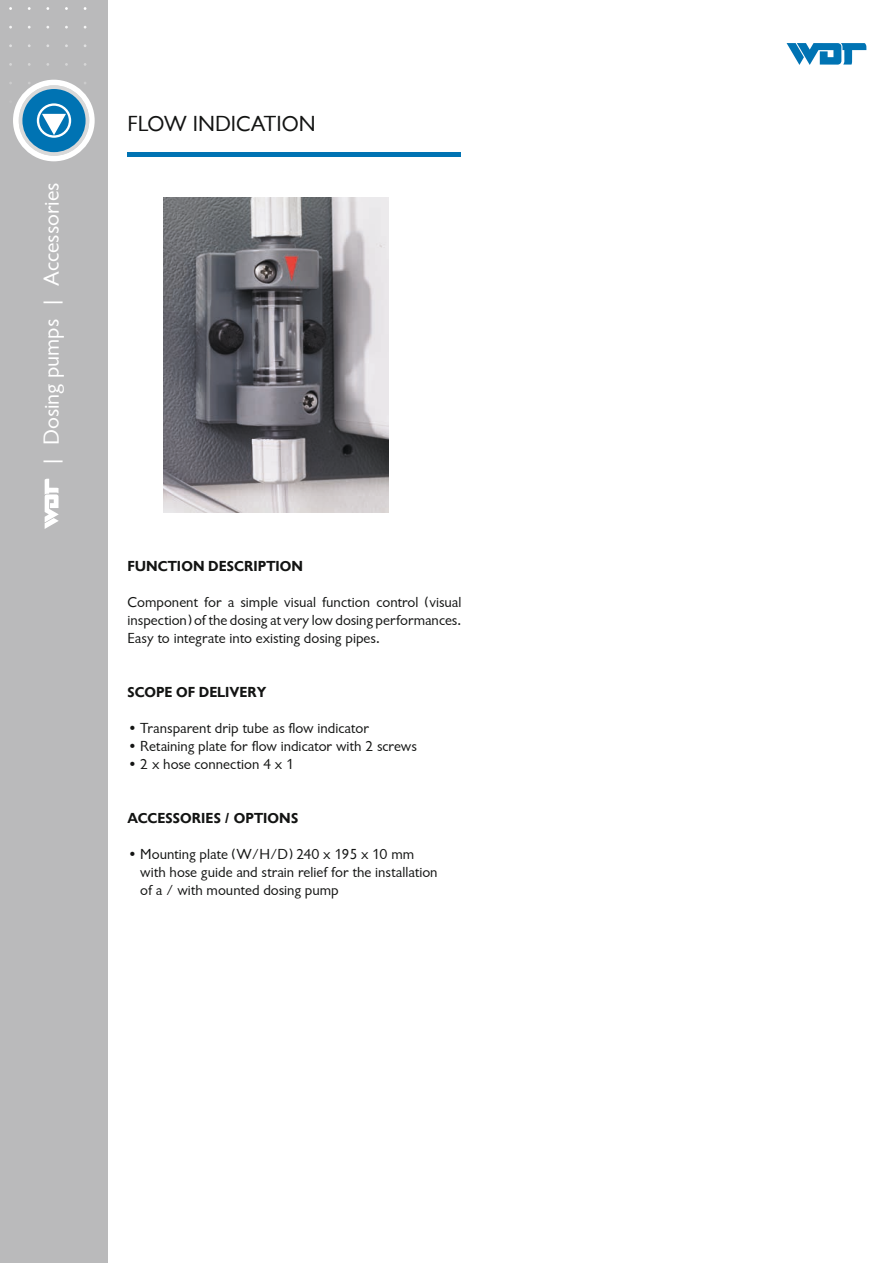
<style>
.page{position:relative;width:893px;height:1263px;background:#fff}
.page>*{position:absolute;margin:0;border:0;box-sizing:border-box;transform-origin:0 0}
.t1{font:22.5px "Chantilly Dsp";color:#fff}
.t2{font:22.5px "Chantilly Dsp";color:#131413}
.t3{font:15px/18px "Chantilly Dsp";color:#131413;text-align:justify}
.t4{font:700 15px "Chantilly Dsp";letter-spacing:.005em;color:#131413}
</style>
<div class="page">
<div style="left:0;top:0;width:107px;height:1263px;background:#bababb"></div>
<div style="left:13px;top:80px;width:82px;height:81px;background:#fff;border-radius:50%"></div>
<svg style="left:19px;top:82px;width:70px;height:74px"></svg>
<hr style="left:128px;top:153px;width:333px;height:4px;background:#0073b3">
<img style="left:163px;top:198px;width:225px;height:314px">
<svg style="left:786px;top:43px;width:80px;height:22px"></svg>
<svg style="left:45px;top:479px;width:14px;height:50px"></svg>
<h1 class="t1" style="left:39px;top:467px;width:286px;rotate:-90deg">| Dosing pumps | Accessories</h1>
<h1 class="t2" style="left:128px;top:111px;width:190px">FLOW INDICATION</h1>
<p class="t4" style="left:128px;top:558px;width:177px">FUNCTION DESCRIPTION</p>
<p class="t3" style="left:128px;top:593px;width:335px">Component for a simple visual function control (visual inspection) of the dosing at very low dosing performances.<br>Easy to integrate into existing dosing pipes.</p>
<p class="t4" style="left:128px;top:684px;width:140px">SCOPE OF DELIVERY</p>
<p class="t3" style="left:128px;top:719px;width:243px">• Transparent drip tube as flow indicator</p>
<p class="t3" style="left:128px;top:737px;width:291px">• Retaining plate for flow indicator with 2 screws</p>
<p class="t3" style="left:128px;top:755px;width:168px">• 2 x hose connection 4 x 1</p>
<p class="t4" style="left:128px;top:810px;width:172px">ACCESSORIES / OPTIONS</p>
<p class="t3" style="left:140px;top:845px;width:299px;text-align:left;text-indent:-13px">• Mounting plate (W/H/D) 240 x 195 x 10 mm with hose guide and strain relief for the installation of a / with mounted dosing pump</p>
</div>
